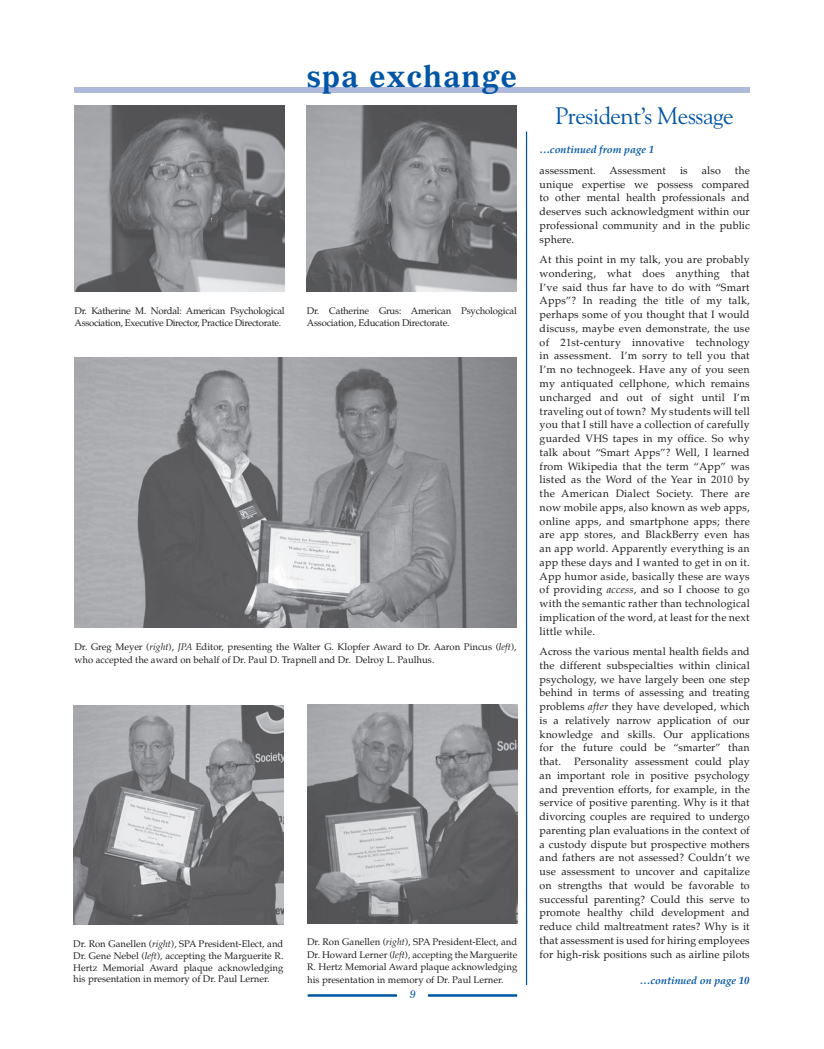
<style>
.page{position:relative;width:824px;height:1049px;background:#fff}
.page>*{position:absolute;margin:0;border:0;box-sizing:border-box;transform-origin:0 0}
.t1{font:700 30px "Gazette LH";letter-spacing:.035em;color:#0155a5}
.t2{font:23.75px "Goudy";letter-spacing:-.02em;color:#0155a5}
.t3{font:10.62px/13.8px "Palatino";letter-spacing:.01em;color:#231f20;text-align:justify}
.t4{font:italic 700 10.62px "Palatino";color:#0155a5}
.t5{font:italic 10.62px "Gazette LH";color:#0155a5}
.t6{font:9.62px/12.4px "Palatino";color:#231f20;text-align:justify}
.t7{font:9.62px/12.4px "Palatino";letter-spacing:-.03em;color:#231f20}
.t8{font:9.62px/12.4px "Palatino";letter-spacing:-.02em;color:#231f20}
.s1{font-style:italic}
</style>
<div class="page">
<div style="left:74px;top:87px;width:675px;height:5px;background:#aeb9dc"></div>
<hr style="left:307px;top:994px;width:210px;height:2px;background:#0155a5">
<div style="left:397px;top:989px;width:30px;height:14px;background:#fff"></div>
<img style="left:75px;top:358px;width:441px;height:270px">
<img style="left:75px;top:105px;width:210px;height:186px">
<img style="left:307px;top:105px;width:210px;height:186px">
<img style="left:307px;top:704px;width:210px;height:219px">
<img style="left:73px;top:705px;width:210px;height:219px">
<hr style="left:526px;top:131px;width:1px;height:854px;background:#0155a5">
<h1 class="t1" style="left:307px;top:64px;width:212px">spa exchange</h1>
<p class="t7" style="left:75px;top:305px;width:212px">Dr. Katherine M. Nordal: American Psychological<br>Association, Executive Director, Practice Directorate.</p>
<p class="t8" style="left:307px;top:305px;width:212px">Dr. Catherine Grus: American Psychological<br>Association, Education Directorate.</p>
<p class="t6" style="left:75px;top:642px;width:443px">Dr. Greg Meyer (<span class="s1">right</span>), <span class="s1">JPA</span> Editor, presenting the Walter G. Klopfer Award to Dr. Aaron Pincus (<span class="s1">left</span>), who accepted the award on behalf of Dr. Paul D. Trapnell and Dr. Delroy L. Paulhus.</p>
<p class="t6" style="left:73px;top:938px;width:212px;line-height:11.9px">Dr. Ron Ganellen (<span class="s1">right</span>), SPA President-Elect, and Dr. Gene Nebel (<span class="s1">left</span>), accepting the Marguerite R.<br>Hertz Memorial Award plaque acknowledging his presentation in memory of Dr. Paul Lerner.</p>
<p class="t6" style="left:307px;top:937px;width:212px">Dr. Ron Ganellen (<span class="s1">right</span>), SPA President-Elect, and Dr. Howard Lerner (<span class="s1">left</span>), accepting the Marguerite R. Hertz Memorial Award plaque acknowledging his presentation in memory of Dr. Paul Lerner.</p>
<p class="t5" style="left:409px;top:989px;width:7px">9</p>
<h2 class="t2" style="left:555px;top:105px;width:180px">President’s Message</h2>
<p class="t4" style="left:539px;top:145px;width:116px">…continued from page 1</p>
<p class="t3" style="left:539px;top:165px;width:212px;text-indent:195px">the unique expertise we possess compared to other mental health professionals and deserves such acknowledgment within our professional community and in the public sphere.</p>
<p class="t3" style="left:539px;top:254px;width:212px">At this point in my talk, you are probably wondering, what does anything that I’ve said thus far have to do with “Smart Apps”? In reading the title of my talk, perhaps some of you thought that I would discuss, maybe even demonstrate, the use of 21st-century innovative technology in assessment. I’m sorry to tell you that I’m no technogeek. Have any of you seen my antiquated cellphone, which remains uncharged and out of sight until I’m traveling out of town? My students will tell you that I still have a collection of carefully guarded VHS tapes in my office. So why talk about “Smart Apps”? Well, I learned from Wikipedia that the term “App” was listed as the Word of the Year in 2010 by the American Dialect Society. There are now mobile apps, also known as web apps, online apps, and smartphone apps; there are app stores, and BlackBerry even has an app world. Apparently everything is an app these days and I wanted to get in on it.<br>App humor aside, basically these are ways of providing <span class="s1">access</span>, and so I choose to go with the semantic rather than technological implication of the word, at least for the next little while.</p>
<p class="t3" style="left:539px;top:646px;width:212px">Across the various mental health fields and the different subspecialties within clinical psychology, we have largely been one step behind in terms of assessing and treating problems <span class="s1">after</span> they have developed, which is a relatively narrow application of our knowledge and skills. Our applications for the future could be “smarter” than that. Personality assessment could play an important role in positive psychology and prevention efforts, for example, in the service of positive parenting. Why is it that divorcing couples are required to undergo parenting plan evaluations in the context of a custody dispute but prospective mothers and fathers are not assessed? Couldn’t we use assessment to uncover and capitalize on strengths that would be favorable to successful parenting? Could this serve to promote healthy child development and reduce child maltreatment rates? Why is it that assessment is used for hiring employees for high-risk positions such as airline pilots</p>
<p class="t3" style="left:539px;top:165px;width:58px">assessment.</p>
<p class="t3" style="left:609px;top:165px;width:58px">Assessment</p>
<p class="t3" style="left:680px;top:165px;width:9px">is</p>
<p class="t3" style="left:701px;top:165px;width:21px">also</p>
<p class="t4" style="left:640px;top:976px;width:111px">…continued on page 10</p>
</div>
